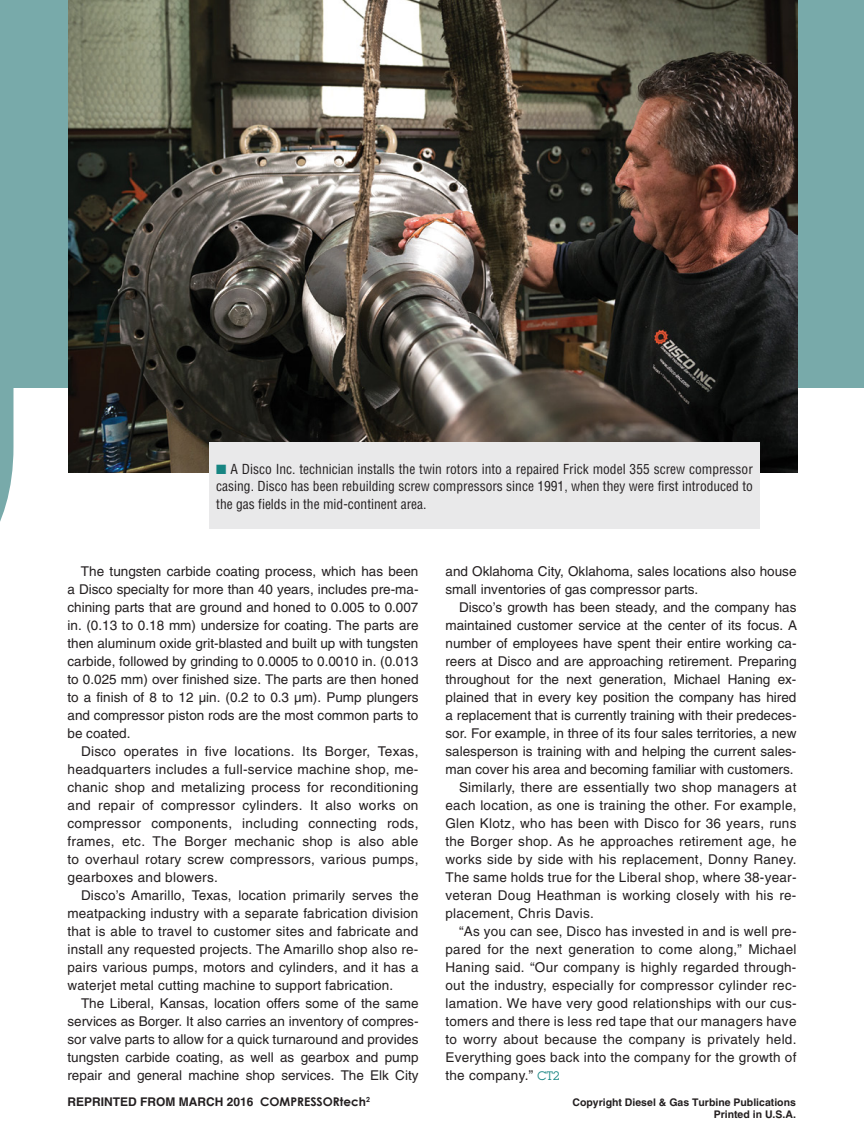
<style>
.page{position:relative;width:864px;height:1134px;background:#fff}
.page>*{position:absolute;margin:0;border:0;box-sizing:border-box;transform-origin:0 0}
.t1{font:13.5px/18px "Helvetica";letter-spacing:.02em;color:#231f20;text-align:justify}
.t2{font:13.5px/18px "Helvetica";color:#231f20}
.t3{font:condensed 13.5px/18px "Helvetica";color:#231f20;text-align:justify}
.t4{font:700 12px "Helvetica";color:#231f20}
.t5{font:700 10.5px/12px "Helvetica";color:#231f20;text-align:right}
.s1{color:#178582}
.s2{font-family:"Lubalin Graph";font-size:12px;color:#178582}
.s3{font-family:"Century Gothic"}
</style>
<div class="page">
<svg style="left:0;top:388px;width:14px;height:134px"></svg>
<div style="left:0;top:0;width:864px;height:388px;background:#78aaaa"></div>
<img style="left:69px;top:0;width:729px;height:472px">
<div style="left:210px;top:443px;width:550px;height:86px;background:#e9e9ea"></div>
<p class="t3" style="left:216px;top:459px;width:538px"><span class="s1">■</span> A Disco Inc. technician installs the twin rotors into a repaired Frick model 355 screw compressor casing. Disco has been rebuilding screw compressors since 1991, when they were first introduced to the gas fields in the mid-continent area.</p>
<p class="t1" style="left:67px;top:562px;width:353px;text-indent:14px">The tungsten carbide coating process, which has been a Disco specialty for more than 40 years, includes pre-ma&shy;chining parts that are ground and honed to 0.005 to 0.007 in. (0.13 to 0.18 mm) undersize for coating. The parts are then aluminum oxide grit-blasted and built up with tungsten carbide, followed by grinding to 0.0005 to 0.0010 in. (0.013 to 0.025 mm) over finished size. The parts are then honed to a finish of 8 to 12 µin. (0.2 to 0.3 µm). Pump plungers and compressor piston rods are the most common parts to be coated.</p>
<p class="t1" style="left:68px;top:742px;width:353px;text-indent:14px">Disco operates in five locations. Its Borger, Texas, headquarters includes a full-service machine shop, me&shy;chanic shop and metalizing process for reconditioning and repair of compressor cylinders. It also works on compressor components, including connecting rods, frames, etc. The Borger mechanic shop is also able to overhaul rotary screw compressors, various pumps, gearboxes and blowers.</p>
<p class="t1" style="left:68px;top:886px;width:353px;text-indent:14px">Disco’s Amarillo, Texas, location primarily serves the meatpacking industry with a separate fabrication division that is able to travel to customer sites and fabricate and install any requested projects. The Amarillo shop also re&shy;pairs various pumps, motors and cylinders, and it has a waterjet metal cutting machine to support fabrication.</p>
<p class="t1" style="left:68px;top:994px;width:353px;text-indent:14px">The Liberal, Kansas, location offers some of the same services as Borger. It also carries an inventory of compres&shy;sor valve parts to allow for a quick turnaround and provides tungsten carbide coating, as well as gearbox and pump repair and general machine shop services. The Elk City</p>
<p class="t2" style="left:446px;top:562px;width:353px">and Oklahoma City, Oklahoma, sales locations also house small inventories of gas compressor parts.</p>
<p class="t2" style="left:459px;top:598px;width:339px">Disco’s growth has been steady, and the company has</p>
<p class="t2" style="left:446px;top:616px;width:353px">maintained customer service at the center of its focus. A</p>
<p class="t2" style="left:446px;top:634px;width:353px">number of employees have spent their entire working ca-</p>
<p class="t2" style="left:446px;top:652px;width:353px">reers at Disco and are approaching retirement. Preparing</p>
<p class="t2" style="left:446px;top:670px;width:352px">throughout for the next generation, Michael Haning ex-</p>
<p class="t2" style="left:446px;top:688px;width:352px">plained that in every key position the company has hired</p>
<p class="t2" style="left:446px;top:706px;width:353px">a replacement that is currently training with their predeces-</p>
<p class="t2" style="left:446px;top:724px;width:352px">sor. For example, in three of its four sales territories, a new</p>
<p class="t2" style="left:446px;top:742px;width:352px">salesperson is training with and helping the current sales-</p>
<p class="t2" style="left:446px;top:760px;width:350px">man cover his area and becoming familiar with customers.</p>
<p class="t1" style="left:459px;top:778px;width:339px">Similarly, there are essentially two shop managers at</p>
<p class="t1" style="left:446px;top:796px;width:353px">each location, as one is training the other. For example,</p>
<p class="t1" style="left:446px;top:814px;width:352px">Glen Klotz, who has been with Disco for 36 years, runs</p>
<p class="t1" style="left:446px;top:832px;width:353px">the Borger shop. As he approaches retirement age, he</p>
<p class="t1" style="left:446px;top:850px;width:353px">works side by side with his replacement, Donny Raney.</p>
<p class="t1" style="left:446px;top:868px;width:353px">The same holds true for the Liberal shop, where 38-year-</p>
<p class="t1" style="left:446px;top:886px;width:352px">veteran Doug Heathman is working closely with his re-</p>
<p class="t1" style="left:446px;top:904px;width:150px">placement, Chris Davis.</p>
<p class="t1" style="left:459px;top:922px;width:339px">“As you can see, Disco has invested in and is well pre-</p>
<p class="t1" style="left:446px;top:940px;width:352px">pared for the next generation to come along,” Michael</p>
<p class="t1" style="left:446px;top:958px;width:352px">Haning said. “Our company is highly regarded through-</p>
<p class="t1" style="left:446px;top:976px;width:353px">out the industry, especially for compressor cylinder rec-</p>
<p class="t1" style="left:446px;top:994px;width:353px">lamation. We have very good relationships with our cus-</p>
<p class="t1" style="left:446px;top:1012px;width:353px">tomers and there is less red tape that our managers have</p>
<p class="t1" style="left:446px;top:1030px;width:353px">to worry about because the company is privately held.</p>
<p class="t1" style="left:446px;top:1048px;width:353px">Everything goes back into the company for the growth of</p>
<p class="t1" style="left:446px;top:1066px;width:116px">the company.” <span class="s2">CT2</span></p>
<p class="t4" style="left:67px;top:1094px;width:304px">REPRINTED FROM MARCH 2016 <span class="s3">COMPRESSORtech</span><sup>2</sup></p>
<p class="t5" style="left:572px;top:1096px;width:225px">Copyright Diesel &amp; Gas Turbine Publications<br>Printed in U.S.A.</p>
</div>
